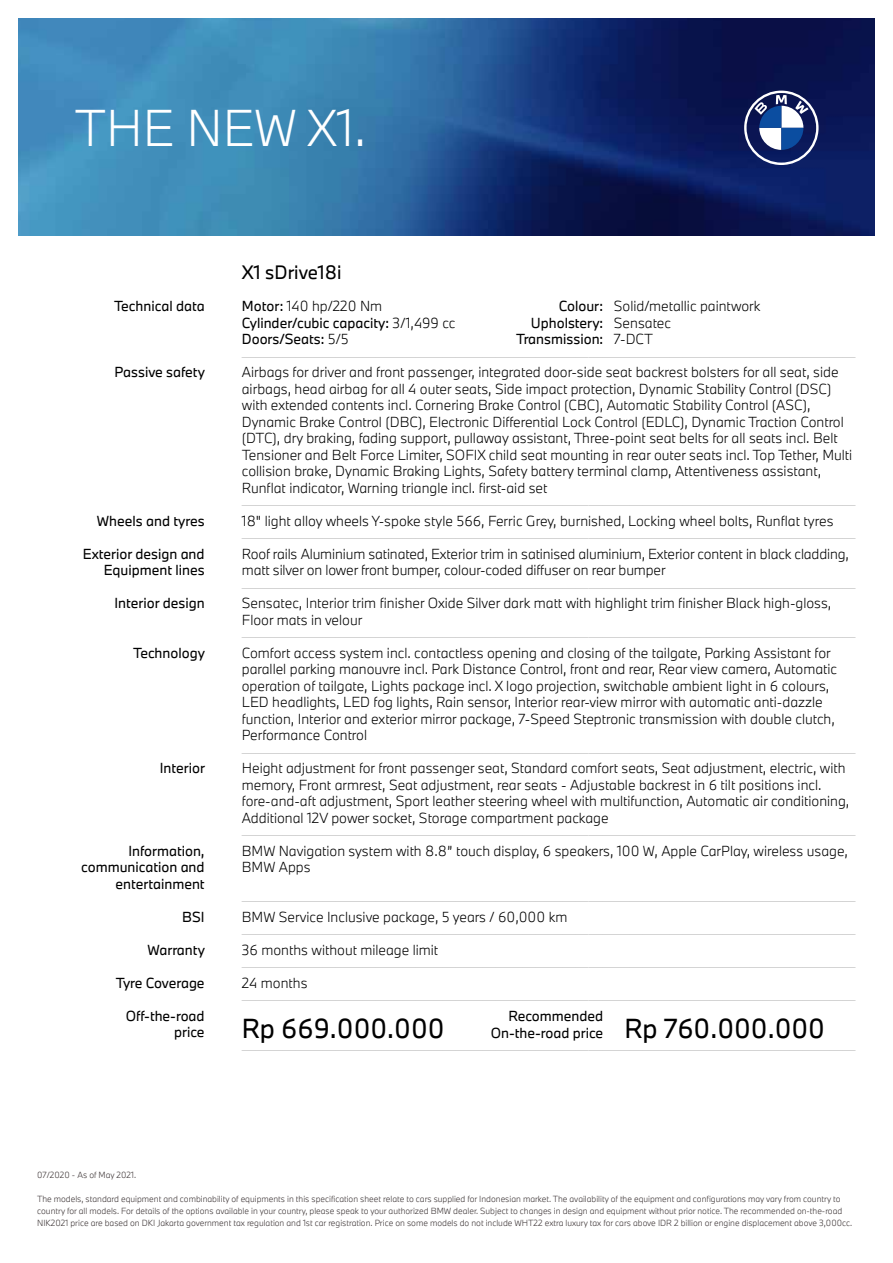
<style>
.page{position:relative;width:893px;height:1263px;background:#fff}
.page>*{position:absolute;margin:0;border:0;box-sizing:border-box;transform-origin:0 0}
.t1{font:300 48px "BMW Type Next";color:#fff}
.t2{font:25.5px "BMW Type Next";color:#000}
.t3{font:18px "BMW Type Next";color:#000}
.t4{font:300 13.5px/16.5px "BMW Type Next";color:#000}
.t5{font:100 13.5px/16.5px "BMW Type Next";color:#b3b3b3}
.t6{font:13.5px/16.5px "BMW Type Next";color:#000;text-align:right}
.t7{font:300 8.25px/12px "BMW Type Next";color:#393132}
.s1{font-weight:400}
.s2{font-weight:300}
.s3{font-weight:400;color:#000}
.s4{font-weight:300;color:#000}
.s5{font-weight:400;font-size:25.5px;color:#000}
</style>
<div class="page">
<img style="left:19px;top:19px;width:855px;height:217px">
<svg style="left:744px;top:91px;width:75px;height:74px"></svg>
<h1 class="t1" style="left:74px;top:96px;width:293px">THE NEW X1.</h1>
<p class="t6" style="left:114px;top:298px;width:92px">Technical data</p>
<p class="t6" style="left:115px;top:364px;width:92px">Passive safety</p>
<p class="t6" style="left:97px;top:512px;width:109px">Wheels and tyres</p>
<p class="t6" style="left:83px;top:545px;width:123px">Exterior design and<br>Equipment lines</p>
<p class="t6" style="left:115px;top:595px;width:92px">Interior design</p>
<p class="t6" style="left:133px;top:644px;width:73px">Technology</p>
<p class="t6" style="left:160px;top:760px;width:47px">Interior</p>
<p class="t6" style="left:81px;top:842px;width:125px">Information, communication and entertainment</p>
<p class="t6" style="left:182px;top:908px;width:24px">BSI</p>
<p class="t6" style="left:148px;top:941px;width:59px">Warranty</p>
<p class="t6" style="left:116px;top:974px;width:90px">Tyre Coverage</p>
<p class="t6" style="left:126px;top:1007px;width:80px">Off-the-road price</p>
<h3 class="t3" style="left:242px;top:259px;width:101px">X1 sDrive18i</h3>
<p class="t4" style="left:242px;top:298px;width:142px"><span class="s1">Motor:</span> 140 hp/220 Nm</p>
<p class="t4" style="left:559px;top:298px;width:203px"><span class="s1">Colour:</span> Solid/metallic paintwork</p>
<p class="t6" style="left:242px;top:314px;width:215px">Cylinder/cubic capacity: <span class="s2">3/1,499 cc</span></p>
<p class="t6" style="left:531px;top:314px;width:142px">Upholstery: <span class="s2">Sensatec</span></p>
<p class="t6" style="left:242px;top:331px;width:108px">Doors/Seats: <span class="s2">5/5</span></p>
<p class="t5" style="left:242px;top:331px;width:615px;text-indent:274px"><span class="s3">Transmission:</span> <span class="s4">7-DCT </span>——————————————————————————————————————————————</p>
<p class="t4" style="left:242px;top:364px;width:612px">Airbags for driver and front passenger, integrated door-side seat backrest bolsters for all seat, side airbags, head airbag for all 4 outer seats, Side impact protection, Dynamic Stability Control (DSC) with extended contents incl. Cornering Brake Control (CBC), Automatic Stability Control (ASC), Dynamic Brake Control (DBC), Electronic Differential Lock Control (EDLC), Dynamic Traction Control (DTC), dry braking, fading support, pullaway assistant, Three-point seat belts for all seats incl. Belt Tensioner and Belt Force Limiter, SOFIX child seat mounting in rear outer seats incl. Top Tether, Multi collision brake, Dynamic Braking Lights, Safety battery terminal clamp, Attentiveness assistant, Runflat indicator, Warning triangle incl. first-aid set</p>
<p class="t5" style="left:242px;top:496px;width:615px">——————————————————————————————————————————————</p>
<p class="t4" style="left:242px;top:512px;width:593px">18" light alloy wheels Y-spoke style 566, Ferric Grey, burnished, Locking wheel bolts, Runflat tyres</p>
<p class="t5" style="left:242px;top:529px;width:615px">——————————————————————————————————————————————</p>
<p class="t4" style="left:242px;top:545px;width:608px">Roof rails Aluminium satinated, Exterior trim in satinised aluminium, Exterior content in black cladding, matt silver on lower front bumper, colour-coded diffuser on rear bumper</p>
<p class="t5" style="left:242px;top:578px;width:615px">——————————————————————————————————————————————</p>
<p class="t4" style="left:242px;top:595px;width:591px">Sensatec, Interior trim finisher Oxide Silver dark matt with highlight trim finisher Black high-gloss,<br>Floor mats in velour</p>
<p class="t5" style="left:242px;top:628px;width:615px">——————————————————————————————————————————————</p>
<p class="t4" style="left:242px;top:644px;width:597px">Comfort access system incl. contactless opening and closing of the tailgate, Parking Assistant for parallel parking manouvre incl. Park Distance Control, front and rear, Rear view camera, Automatic operation of tailgate, Lights package incl. X logo projection, switchable ambient light in 6 colours, LED headlights, LED fog lights, Rain sensor, Interior rear-view mirror with automatic anti-dazzle function, Interior and exterior mirror package, 7-Speed Steptronic transmission with double clutch, Performance Control</p>
<p class="t5" style="left:242px;top:743px;width:615px">——————————————————————————————————————————————</p>
<p class="t4" style="left:242px;top:760px;width:609px">Height adjustment for front passenger seat, Standard comfort seats, Seat adjustment, electric, with memory, Front armrest, Seat adjustment, rear seats - Adjustable backrest in 6 tilt positions incl. fore-and-aft adjustment, Sport leather steering wheel with multifunction, Automatic air conditioning, Additional 12V power socket, Storage compartment package</p>
<p class="t5" style="left:242px;top:826px;width:615px">——————————————————————————————————————————————</p>
<p class="t4" style="left:242px;top:842px;width:608px">BMW Navigation system with 8.8” touch display, 6 speakers, 100 W, Apple CarPlay, wireless usage,<br>BMW Apps</p>
<p class="t5" style="left:242px;top:892px;width:615px">——————————————————————————————————————————————</p>
<p class="t4" style="left:242px;top:908px;width:327px">BMW Service Inclusive package, 5 years / 60,000 km</p>
<p class="t5" style="left:242px;top:925px;width:615px">——————————————————————————————————————————————</p>
<p class="t4" style="left:242px;top:941px;width:198px">36 months without mileage limit</p>
<p class="t5" style="left:242px;top:958px;width:615px">——————————————————————————————————————————————</p>
<p class="t4" style="left:242px;top:974px;width:67px">24 months</p>
<p class="t5" style="left:242px;top:991px;width:615px">——————————————————————————————————————————————</p>
<p class="t6" style="left:509px;top:1007px;width:96px">Recommended</p>
<h2 class="t2" style="left:242px;top:1010px;width:204px">Rp 669.000.000</h2>
<p class="t5" style="left:242px;top:1024px;width:615px;text-indent:249px"><span class="s3">On-the-road price</span> <span class="s5">Rp 760.000.000 </span>——————————————————————————————————————————————</p>
<p class="t7" style="left:37px;top:1168px;width:100px">07/2020 - As of May 2021.</p>
<p class="t7" style="left:37px;top:1192px;width:816px">The models, standard equipment and combinability of equipments in this specification sheet relate to cars supplied for Indonesian market. The availability of the equipment and configurations may vary from country to country for all models. For details of the options available in your country, please speak to your authorized BMW dealer. Subject to changes in design and equipment without prior notice. The recommended on-the-road<br>NIK2021 price are based on DKI Jakarta government tax regulation and 1st car registration. Price on some models do not include WHT22 extra luxury tax for cars above IDR 2 billion or engine displacement above 3,000cc.</p>
</div>
